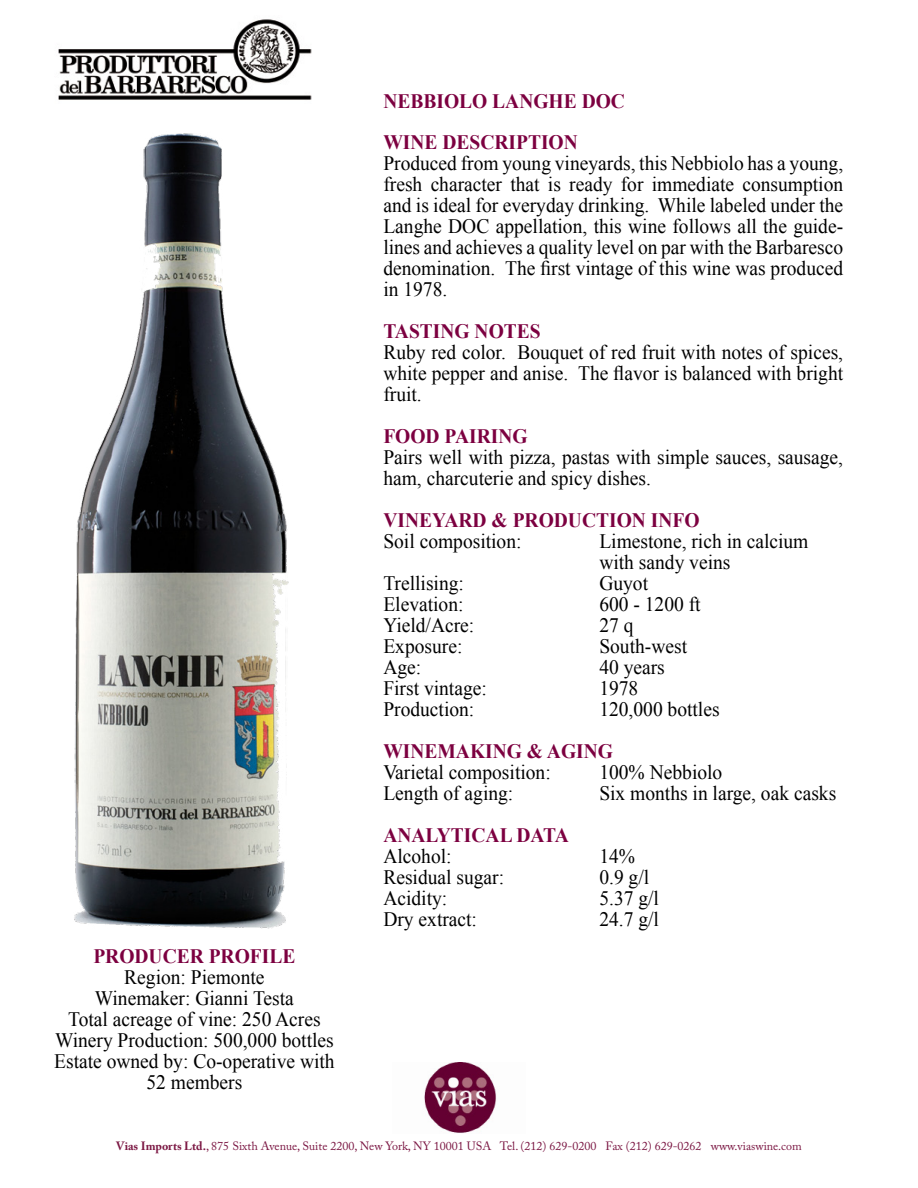
<style>
.page{position:relative;width:918px;height:1188px;background:#fff}
.page>*{position:absolute;margin:0;border:0;box-sizing:border-box;transform-origin:0 0}
.t1{font:20.4px/21px "Times New Roman";color:#000;text-align:justify;scale:.95 1}
.t2{font:700 20.4px/40.5px "Times New Roman";color:#7c0040;scale:.95 1}
.t3{font:12px "Adobe Caslon Pro";color:#7b1743}
.s1{font-weight:700}
</style>
<div class="page">
<img style="left:74px;top:133px;width:215px;height:796px">
<img style="left:424px;top:1062px;width:73px;height:71px">
<img style="left:58px;top:19px;width:254px;height:81px">
<p class="t2" style="left:93px;top:936px;width:214px">PRODUCER PROFILE</p>
<p class="t1" style="left:54px;top:967px;width:297px;text-align:center">Region: Piemonte<br>Winemaker: Gianni Testa<br>Total acreage of vine: 250 Acres<br>Winery Production: 500,000 bottles<br>Estate owned by: Co-operative with<br>52 members</p>
<p class="t2" style="left:383px;top:81px;width:256px">NEBBIOLO LANGHE DOC<br>WINE DESCRIPTION</p>
<p class="t1" style="left:383px;top:152px;width:486px">Produced from young vineyards, this Nebbiolo has a young, fresh character that is ready for immediate consumption and is ideal for everyday drinking. While labeled under the Langhe DOC appellation, this wine follows all the guide&shy;lines and achieves a quality level on par with the Barbaresco denomination. The first vintage of this wine was produced in 1978.</p>
<p class="t2" style="left:383px;top:310px;width:167px">TASTING NOTES</p>
<p class="t1" style="left:383px;top:341px;width:485px">Ruby red color. Bouquet of red fruit with notes of spices, white pepper and anise. The flavor is balanced with bright fruit.</p>
<p class="t2" style="left:383px;top:415px;width:153px">FOOD PAIRING</p>
<p class="t1" style="left:383px;top:446px;width:485px">Pairs well with pizza, pastas with simple sauces, sausage, ham, charcuterie and spicy dishes.</p>
<p class="t2" style="left:383px;top:499px;width:334px">VINEYARD &amp; PRODUCTION INFO</p>
<p class="t1" style="left:383px;top:530px;width:147px">Soil composition:</p>
<p class="t1" style="left:599px;top:530px;width:222px">Limestone, rich in calcium with sandy veins</p>
<p class="t1" style="left:383px;top:572px;width:86px">Trellising:</p>
<p class="t1" style="left:599px;top:572px;width:53px">Guyot</p>
<p class="t1" style="left:383px;top:593px;width:86px">Elevation:</p>
<p class="t1" style="left:599px;top:593px;width:108px">600 - 1200 ft</p>
<p class="t1" style="left:383px;top:614px;width:97px">Yield/Acre:</p>
<p class="t1" style="left:599px;top:614px;width:37px">27 q</p>
<p class="t1" style="left:383px;top:635px;width:85px">Exposure:</p>
<p class="t1" style="left:599px;top:635px;width:94px">South-west</p>
<p class="t1" style="left:383px;top:656px;width:41px">Age:</p>
<p class="t1" style="left:599px;top:656px;width:70px">40 years</p>
<p class="t1" style="left:383px;top:677px;width:110px">First vintage:</p>
<p class="t1" style="left:599px;top:677px;width:43px">1978</p>
<p class="t1" style="left:383px;top:698px;width:97px">Production:</p>
<p class="t1" style="left:599px;top:698px;width:128px">120,000 bottles</p>
<p class="t2" style="left:383px;top:730px;width:243px">WINEMAKING &amp; AGING</p>
<p class="t1" style="left:383px;top:761px;width:178px">Varietal composition:</p>
<p class="t1" style="left:599px;top:761px;width:131px">100% Nebbiolo</p>
<p class="t1" style="left:383px;top:782px;width:138px">Length of aging:</p>
<p class="t1" style="left:599px;top:782px;width:251px">Six months in large, oak casks</p>
<p class="t2" style="left:383px;top:814px;width:197px">ANALYTICAL DATA</p>
<p class="t1" style="left:383px;top:845px;width:73px">Alcohol:</p>
<p class="t1" style="left:599px;top:845px;width:39px">14%</p>
<p class="t1" style="left:383px;top:866px;width:129px">Residual sugar:</p>
<p class="t1" style="left:599px;top:866px;width:54px">0.9 g/l</p>
<p class="t1" style="left:383px;top:887px;width:69px">Acidity:</p>
<p class="t1" style="left:599px;top:887px;width:64px">5.37 g/l</p>
<p class="t1" style="left:383px;top:908px;width:100px">Dry extract:</p>
<p class="t1" style="left:599px;top:908px;width:64px">24.7 g/l</p>
<p class="t3" style="left:116px;top:1139px;width:687px"><span class="s1">Vias Imports Ltd.</span>, 875 Sixth Avenue, Suite 2200, New York, NY 10001 USA Tel. (212) 629-0200 Fax (212) 629-0262 www.viaswine.com</p>
</div>
